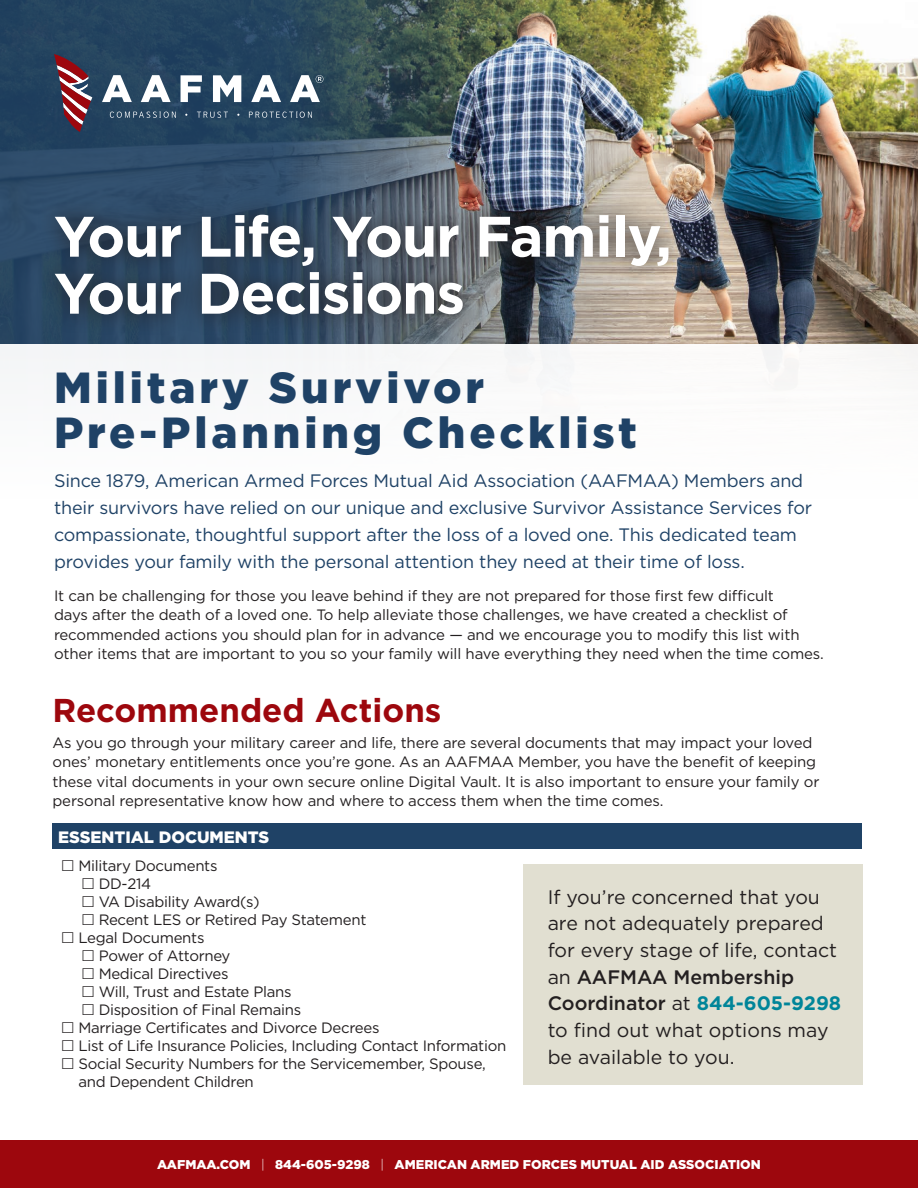
<style>
.page{position:relative;width:918px;height:1188px;background:#fff}
.page>*{position:absolute;margin:0;border:0;box-sizing:border-box;transform-origin:0 0}
.t1{font:700 57px/57px "Gotham";letter-spacing:-.02em;color:#fff}
.t2{font:900 43.5px/45px "Gotham";letter-spacing:.09em;color:#1f4266}
.t3{font:700 33px "Gotham";color:#9d070d}
.t4{font:19.5px/26.7px "Gotham";color:#231f20}
.t5{font:18px/27px "Gotham";letter-spacing:-.01em;color:#1f4266}
.t6{font:900 16.5px "Gotham";color:#fff}
.t7{font:15px/19.5px "Gotham";letter-spacing:-.01em;color:#231f20}
.t8{font:900 12.75px "Gotham";color:#fff}
.s1{font-weight:500}
.s2{font-weight:700;color:#008599}
.s3{font-weight:300}
</style>
<div class="page">
<div style="left:0;top:1140px;width:918px;height:48px;background:#9d070d"></div>
<svg style="left:0;top:0;width:425px;height:344px;background:#2d4a61"></svg>
<img style="left:425px;top:0;width:484px;height:344px">
<div style="left:35px;top:193px;width:655px;height:143px;background:#231f20;opacity:.73"></div>
<svg style="left:102px;top:75px;width:30px;height:27px"></svg>
<svg style="left:141px;top:75px;width:30px;height:27px"></svg>
<svg style="left:181px;top:75px;width:21px;height:27px"></svg>
<svg style="left:213px;top:75px;width:28px;height:27px"></svg>
<svg style="left:251px;top:75px;width:30px;height:27px"></svg>
<svg style="left:110px;top:112px;width:66px;height:6px"></svg>
<svg style="left:197px;top:112px;width:31px;height:6px"></svg>
<svg style="left:249px;top:112px;width:63px;height:6px"></svg>
<svg style="left:54px;top:54px;width:38px;height:78px;background:#6f4b5c"></svg>
<svg style="left:290px;top:75px;width:33px;height:27px"></svg>
<div style="left:52px;top:824px;width:810px;height:25px;background:#1f4266"></div>
<div style="left:523px;top:864px;width:339px;height:220px;background:#e1dfd1"></div>
<h1 class="t1" style="left:54px;top:208px;width:619px">Your Life, Your Family,<br>Your Decisions</h1>
<h2 class="t2" style="left:54px;top:365px;width:585px">Military Survivor<br>Pre-Planning Checklist</h2>
<p class="t5" style="left:54px;top:467px;width:760px">Since 1879, American Armed Forces Mutual Aid Association (AAFMAA) Members and their survivors have relied on our unique and exclusive Survivor Assistance Services for compassionate, thoughtful support after the loss of a loved one. This dedicated team provides your family with the personal attention they need at their time of loss.</p>
<p class="t7" style="left:54px;top:586px;width:771px">It can be challenging for those you leave behind if they are not prepared for those first few difficult<br>days after the death of a loved one. To help alleviate those challenges, we have created a checklist of recommended actions you should plan for in advance — and we encourage you to modify this list with other items that are important to you so your family will have everything they need when the time comes.</p>
<h3 class="t3" style="left:52px;top:688px;width:390px">Recommended Actions</h3>
<p class="t7" style="left:52px;top:733px;width:768px">As you go through your military career and life, there are several documents that may impact your loved ones’ monetary entitlements once you’re gone. As an AAFMAA Member, you have the benefit of keeping these vital documents in your own secure online Digital Vault. It is also important to ensure your family or personal representative know how and where to access them when the time comes.</p>
<p class="t6" style="left:58px;top:825px;width:213px">ESSENTIAL DOCUMENTS</p>
<p class="t7" style="left:78px;top:856px;width:141px">Military Documents</p>
<p class="t7" style="left:99px;top:874px;width:54px">DD-214</p>
<p class="t7" style="left:99px;top:892px;width:162px">VA Disability Award(s)</p>
<p class="t7" style="left:99px;top:910px;width:269px">Recent LES or Retired Pay Statement</p>
<p class="t7" style="left:78px;top:928px;width:128px">Legal Documents</p>
<p class="t7" style="left:99px;top:946px;width:133px">Power of Attorney</p>
<p class="t7" style="left:99px;top:964px;width:131px">Medical Directives</p>
<p class="t7" style="left:99px;top:982px;width:194px">Will, Trust and Estate Plans</p>
<p class="t7" style="left:99px;top:1000px;width:204px">Disposition of Final Remains</p>
<p class="t7" style="left:78px;top:1018px;width:303px">Marriage Certificates and Divorce Decrees</p>
<p class="t7" style="left:78px;top:1036px;width:429px">List of Life Insurance Policies, Including Contact Information</p>
<p class="t7" style="left:78px;top:1054px;width:409px">Social Security Numbers for the Servicemember, Spouse,</p>
<p class="t7" style="left:78px;top:1072px;width:177px">and Dependent Children</p>
<h3 class="t4" style="left:548px;top:883px;width:295px">If you’re concerned that you are not adequately prepared for every stage of life, contact an <span class="s1">AAFMAA Membership<br>Coordinator</span> at <span class="s2">844-605-9298 </span>to find out what options may be available to you.</h3>
<p class="t8" style="left:157px;top:1156px;width:605px">AAFMAA.COM <span class="s3">|</span> 844-605-9298 <span class="s3">|</span> AMERICAN ARMED FORCES MUTUAL AID ASSOCIATION</p>
</div>
